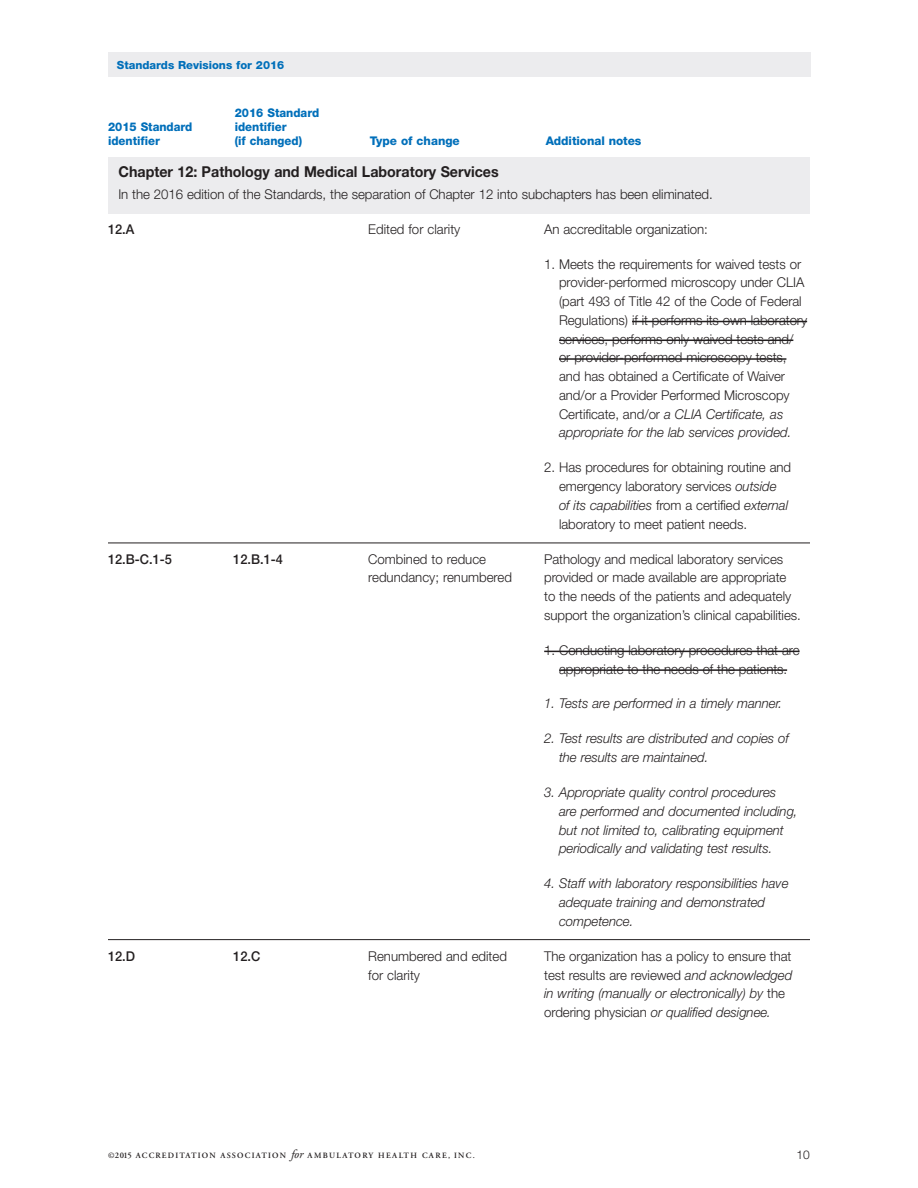
<style>
.page{position:relative;width:918px;height:1188px;background:#fff}
.page>*{position:absolute;margin:0;border:0;box-sizing:border-box;transform-origin:0 0}
.t1{font:700 15px "Helvetica Neue LT Std";color:#231f20;scale:.95 1}
.t2{font:300 13.5px/18.8px "Helvetica Neue LT Std";letter-spacing:-.005em;color:#231f20}
.t3{font:italic 300 13.5px/18.8px "Helvetica Neue LT Std";letter-spacing:-.005em;color:#231f20}
.t4{font:500 13.5px "Helvetica Neue LT Std";color:#231f20;scale:.95 1}
.t5{font:800 12px/14.4px "Helvetica Neue LT Std";color:#006fba;scale:.95 1}
.t6{font:800 12px "Helvetica Neue LT Std";color:#006fba}
.t7{font:300 12px "Helvetica Neue LT Std";color:#231f20}
.t8{font:800 11.25px "Helvetica Neue LT Std";color:#006fba}
.t9{font:600 8.1px "Adobe Garamond Pro";letter-spacing:.15em;color:#231f20}
.s1{font-style:italic}
.s2{font-size:8.55px}
.s3{font-weight:400;font-style:italic;font-size:12.3px}
</style>
<div class="page">
<hr style="left:632px;top:321px;width:175px;height:1px;background:#231f20">
<hr style="left:559px;top:340px;width:234px;height:1px;background:#231f20">
<hr style="left:559px;top:358px;width:227px;height:2px;background:#231f20">
<svg style="left:544px;top:651px;width:15px;height:1px"></svg>
<hr style="left:559px;top:651px;width:241px;height:1px;background:#231f20">
<hr style="left:559px;top:669px;width:228px;height:2px;background:#231f20">
<hr style="left:108px;top:543px;width:702px;height:1px;background:#231f20">
<hr style="left:108px;top:939px;width:702px;height:1px;background:#231f20">
<div style="left:108px;top:157px;width:702px;height:57px;background:#ececee"></div>
<div style="left:108px;top:52px;width:702px;height:25px;background:#ececee"></div>
<p class="t8" style="left:117px;top:61px;width:169px">Standards Revisions for 2016</p>
<p class="t5" style="left:108px;top:121px;width:90px">2015 Standard identifier</p>
<p class="t5" style="left:235px;top:106px;width:90px">2016 Standard identifier<br>(if changed)</p>
<p class="t6" style="left:370px;top:137px;width:92px">Type of change</p>
<p class="t6" style="left:546px;top:137px;width:97px">Additional notes</p>
<p class="t1" style="left:119px;top:167px;width:402px">Chapter 12: Pathology and Medical Laboratory Services</p>
<p class="t2" style="left:118px;top:186px;width:596px">In the 2016 edition of the Standards, the separation of Chapter 12 into subchapters has been eliminated.</p>
<p class="t4" style="left:108px;top:224px;width:29px">12.A</p>
<p class="t4" style="left:108px;top:554px;width:69px">12.B-C.1-5</p>
<p class="t4" style="left:233px;top:554px;width:54px">12.B.1-4</p>
<p class="t4" style="left:108px;top:951px;width:30px">12.D</p>
<p class="t4" style="left:233px;top:951px;width:30px">12.C</p>
<p class="t2" style="left:368px;top:221px;width:94px">Edited for clarity</p>
<p class="t2" style="left:368px;top:551px;width:145px">Combined to reduce redundancy; renumbered</p>
<p class="t2" style="left:368px;top:948px;width:140px">Renumbered and edited for clarity</p>
<p class="t2" style="left:544px;top:221px;width:165px">An accreditable organization:</p>
<p class="t2" style="left:559px;top:256px;width:250px;text-indent:-15px">1. Meets the requirements for waived tests or provider-performed microscopy under CLIA (part 493 of Title 42 of the Code of Federal Regulations) if it performs its own laboratory services, performs only waived tests and/ or provider-performed microscopy tests, and has obtained a Certificate of Waiver and/or a Provider Performed Microscopy Certificate, and/or <span class="s1">a CLIA Certificate, as appropriate for the lab services provided.</span></p>
<p class="t2" style="left:559px;top:459px;width:234px;text-indent:-15px">2. Has procedures for obtaining routine and emergency laboratory services <span class="s1">outside<br>of its capabilities</span> from a certified <span class="s1">external </span>laboratory to meet patient needs.</p>
<p class="t2" style="left:544px;top:551px;width:258px">Pathology and medical laboratory services provided or made available are appropriate to the needs of the patients and adequately support the organization’s clinical capabilities.</p>
<p class="t2" style="left:544px;top:642px;width:257px;text-align:center">1. Conducting laboratory procedures that are appropriate to the needs of the patients.</p>
<p class="t3" style="left:544px;top:696px;width:240px">1. Tests are performed in a timely manner.</p>
<p class="t3" style="left:559px;top:730px;width:231px;text-indent:-15px">2. Test results are distributed and copies of the results are maintained.</p>
<p class="t3" style="left:559px;top:784px;width:240px;text-indent:-15px">3. Appropriate quality control procedures<br>are performed and documented including, but not limited to, calibrating equipment periodically and validating test results.</p>
<p class="t3" style="left:559px;top:875px;width:231px;text-indent:-15px">4. Staff with laboratory responsibilities have adequate training and demonstrated competence.</p>
<p class="t2" style="left:544px;top:948px;width:250px">The organization has a policy to ensure that test results are reviewed <span class="s1">and acknowledged in writing (manually or electronically) by</span> the ordering physician <span class="s1">or qualified designee.</span></p>
<p class="t9" style="left:108px;top:1152px;width:368px">©<span class="s2">2015</span> ACCREDITATION ASSOCIATION <span class="s3">for</span> AMBULATORY HEALTH CARE, INC.</p>
<p class="t7" style="left:797px;top:1151px;width:15px">10</p>
</div>
